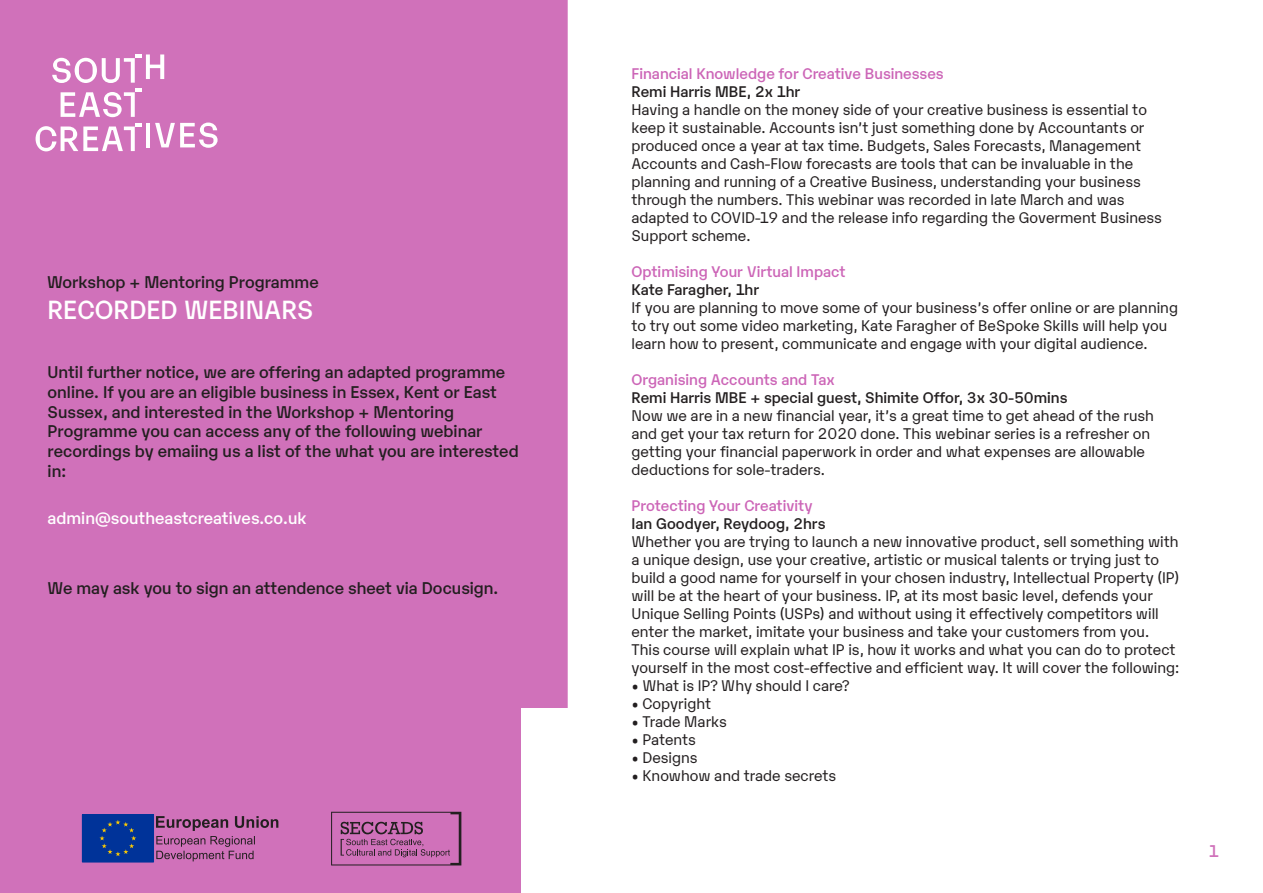
<style>
.page{position:relative;width:1263px;height:893px;background:#fff}
.page>*{position:absolute;margin:0;border:0;box-sizing:border-box;transform-origin:0 0}
.t1{font:500 25.5px "Karelia";color:#fff}
._16px_big{font:500 16.5px/19.8px "Karelia";color:#231f20}
._16px_big-2{font:500 16.5px "Karelia";color:#fff}
.t2{font:500 16.5px "Karelia";color:#d071ba}
.t3{font:15px/18px "Karelia";color:#231f20}
.t4{font:500 15px "Karelia";color:#cc65b7}
.t5{font:500 15px "Karelia";color:#231f20}
</style>
<div class="page">
<div style="left:0;top:0;width:568px;height:893px;background:#d071ba"></div>
<div style="left:521px;top:708px;width:47px;height:185px;background:#fff"></div>
<svg style="left:52px;top:54px;width:112px;height:29px"></svg>
<svg style="left:61px;top:89px;width:81px;height:28px"></svg>
<svg style="left:36px;top:123px;width:106px;height:28px"></svg>
<hr style="left:146px;top:123px;width:4px;height:24px;background:#fff">
<svg style="left:155px;top:123px;width:63px;height:25px"></svg>
<svg style="left:156px;top:816px;width:122px;height:45px;background:#ad609b"></svg>
<div style="left:82px;top:815px;width:72px;height:47px;background:#039"></div>
<div style="left:82px;top:814px;width:72px;height:48px;border:1px solid #039"></div>
<svg style="left:99px;top:820px;width:37px;height:36px"></svg>
<svg style="left:331px;top:812px;width:130px;height:53px;background:#b263a0"></svg>
<p class="_16px_big" style="left:47px;top:271px;width:273px">Workshop + Mentoring Programme</p>
<p class="t1" style="left:47px;top:291px;width:267px">RECORDED WEBINARS</p>
<p class="_16px_big" style="left:48px;top:361px;width:473px">Until further notice, we are offering an adapted programme online. If you are an eligible business in Essex, Kent or East Sussex, and interested in the Workshop + Mentoring Programme you can access any of the following webinar recordings by emaiing us a list of the what you are interested in:</p>
<p class="_16px_big-2" style="left:48px;top:506px;width:260px">admin@southeastcreatives.co.uk</p>
<p class="_16px_big" style="left:48px;top:577px;width:452px">We may ask you to sign an attendence sheet via Docusign.</p>
<p class="t4" style="left:631px;top:63px;width:314px">Financial Knowledge for Creative Businesses</p>
<p class="t5" style="left:631px;top:81px;width:170px">Remi Harris MBE, 2x 1hr</p>
<p class="t3" style="left:631px;top:100px;width:532px">Having a handle on the money side of your creative business is essential to keep it sustainable. Accounts isn’t just something done by Accountants or produced once a year at tax time. Budgets, Sales Forecasts, Management Accounts and Cash-Flow forecasts are tools that can be invaluable in the planning and running of a Creative Business, understanding your business through the numbers. This webinar was recorded in late March and was adapted to COVID-19 and the release info regarding the Goverment Business Support scheme.</p>
<p class="t4" style="left:631px;top:261px;width:216px">Optimising Your Virtual Impact</p>
<p class="t5" style="left:631px;top:279px;width:129px">Kate Faragher, 1hr</p>
<p class="t3" style="left:631px;top:298px;width:548px">If you are planning to move some of your business’s offer online or are planning to try out some video marketing, Kate Faragher of BeSpoke Skills will help you learn how to present, communicate and engage with your digital audience.</p>
<p class="t4" style="left:631px;top:369px;width:205px">Organising Accounts and Tax</p>
<p class="t5" style="left:631px;top:387px;width:438px">Remi Harris MBE + special guest, Shimite Offor, 3x 30-50mins</p>
<p class="t3" style="left:631px;top:406px;width:524px">Now we are in a new financial year, it’s a great time to get ahead of the rush and get your tax return for 2020 done. This webinar series is a refresher on getting your financial paperwork in order and what expenses are allowable deductions for sole-traders.</p>
<p class="t4" style="left:631px;top:495px;width:183px">Protecting Your Creativity</p>
<p class="t5" style="left:631px;top:513px;width:195px">Ian Goodyer, Reydoog, 2hrs</p>
<p class="t3" style="left:631px;top:532px;width:549px">Whether you are trying to launch a new innovative product, sell something with a unique design, use your creative, artistic or musical talents or trying just to build a good name for yourself in your chosen industry, Intellectual Property (IP) will be at the heart of your business. IP, at its most basic level, defends your Unique Selling Points (USPs) and without using it effectively competitors will enter the market, imitate your business and take your customers from you.<br>This course will explain what IP is, how it works and what you can do to protect yourself in the most cost-effective and efficient way. It will cover the following:</p>
<p class="t3" style="left:631px;top:676px;width:219px">• What is IP? Why should I care?</p>
<p class="t3" style="left:631px;top:694px;width:81px">• Copyright</p>
<p class="t3" style="left:631px;top:712px;width:97px">• Trade Marks</p>
<p class="t3" style="left:631px;top:730px;width:66px">• Patents</p>
<p class="t3" style="left:631px;top:748px;width:68px">• Designs</p>
<p class="t3" style="left:631px;top:766px;width:206px">• Knowhow and trade secrets</p>
<p class="t2" style="left:1209px;top:839px;width:11px">1</p>
</div>
